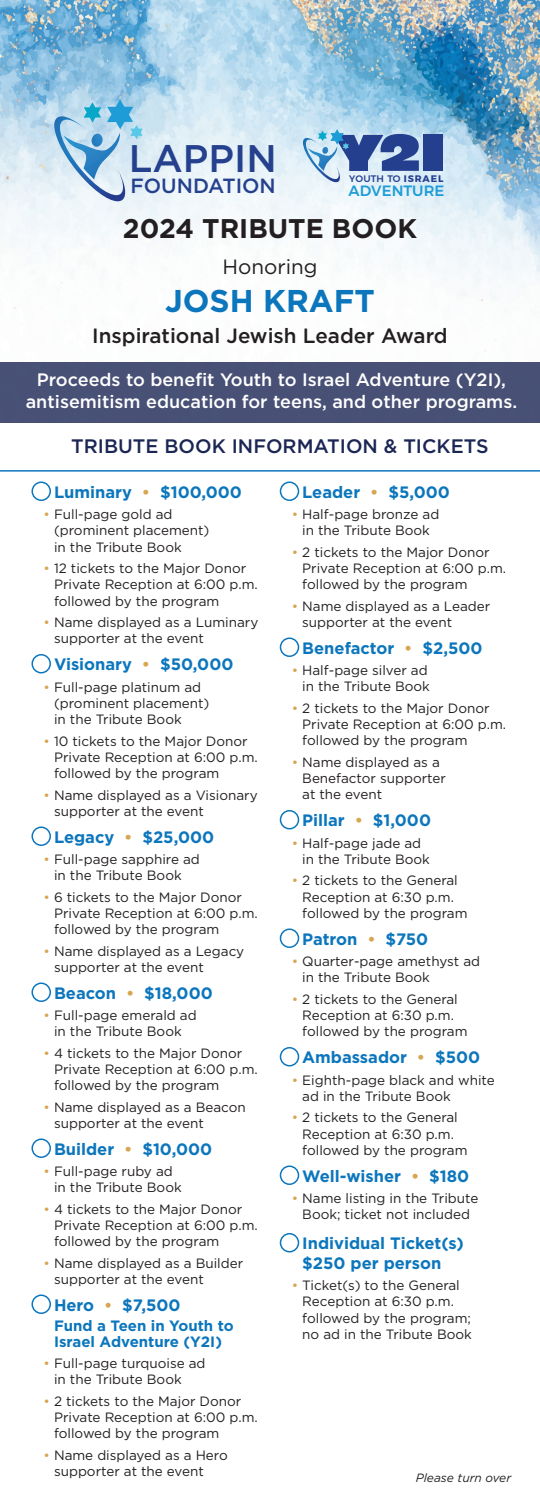
<style>
.page{position:relative;width:540px;height:1512px;background:#fff}
.page>*{position:absolute;margin:0;border:0;box-sizing:border-box;transform-origin:0 0}
.t1{font:500 38.4px "Gotham";color:#25418e}
.t2{font:700 31.5px "Gotham";color:#0c76bd}
.t3{font:700 27px "Gotham";color:#231f20}
.t4{font:500 20.7px "Gotham";color:#231f20}
.t5{font:20.7px "Gotham";color:#231f20}
.t6{font:500 20.55px "Gotham";color:#25418e}
.t7{font:500 19.5px "Gotham";color:#1b2654}
.t8{font:500 18px/22.5px "Gotham";color:#fff;text-align:center}
.t9{font:700 16.5px/19.5px "Gotham";color:#0c76bd}
.t10{font:700 15px/16.5px "Gotham";color:#0c76bd}
.t11{font:500 15px "Montserrat";color:#1d9cd8}
.t12{font:13.5px/16.5px "Gotham";color:#231f20}
.t13{font:italic 12px "Gotham";color:#231f20}
.t14{font:500 9.45px "Montserrat";letter-spacing:.02em;color:#253f8f}
.s1{font-weight:700}
.s2{color:#d8a551}
</style>
<div class="page">
<img style="left:0;top:0;width:540px;height:352px">
<div style="left:0;top:362px;width:540px;height:61px;background:#485175"></div>
<svg style="left:54px;top:99px;width:89px;height:102px;background:#aacfe7"></svg>
<div style="left:423px;top:135px;width:20px;height:36px;background:#253f8f"></div>
<svg style="left:303px;top:129px;width:116px;height:56px;background:#91acd1"></svg>
<hr style="left:0;top:470px;width:540px;height:2px;background:#0c76bd">
<div style="left:32px;top:482px;width:19px;height:19px;border:2px solid #0c76bd;border-radius:50%"></div>
<div style="left:32px;top:654px;width:19px;height:20px;border:2px solid #0c76bd;border-radius:50%"></div>
<div style="left:32px;top:826px;width:19px;height:20px;border:2px solid #0c76bd;border-radius:50%"></div>
<div style="left:32px;top:982px;width:19px;height:20px;border:2px solid #0c76bd;border-radius:50%"></div>
<div style="left:32px;top:1138px;width:19px;height:20px;border:2px solid #0c76bd;border-radius:50%"></div>
<div style="left:32px;top:1294px;width:19px;height:20px;border:2px solid #0c76bd;border-radius:50%"></div>
<div style="left:280px;top:482px;width:19px;height:19px;border:2px solid #0c76bd;border-radius:50%"></div>
<div style="left:280px;top:638px;width:19px;height:19px;border:2px solid #0c76bd;border-radius:50%"></div>
<div style="left:280px;top:810px;width:19px;height:20px;border:2px solid #0c76bd;border-radius:50%"></div>
<div style="left:280px;top:928px;width:19px;height:20px;border:2px solid #0c76bd;border-radius:50%"></div>
<div style="left:280px;top:1047px;width:19px;height:19px;border:2px solid #0c76bd;border-radius:50%"></div>
<div style="left:280px;top:1166px;width:19px;height:19px;border:2px solid #0c76bd;border-radius:50%"></div>
<div style="left:280px;top:1233px;width:19px;height:19px;border:2px solid #0c76bd;border-radius:50%"></div>
<h1 class="t1" style="left:129px;top:133px;width:150px">LAPPIN</h1>
<h3 class="t6" style="left:130px;top:173px;width:147px">FOUNDATION</h3>
<p class="t14" style="left:349px;top:171px;width:96px">YOUTH TO <span class="s1">ISRAEL</span></p>
<p class="t11" style="left:349px;top:178px;width:97px">ADVENTURE</p>
<h3 class="t3" style="left:123px;top:211px;width:296px">2024 TRIBUTE BOOK</h3>
<h3 class="t5" style="left:222px;top:254px;width:97px">Honoring</h3>
<h2 class="t2" style="left:165px;top:280px;width:211px">JOSH KRAFT</h2>
<h3 class="t4" style="left:92px;top:322px;width:357px">Inspirational Jewish Leader Award</h3>
<h3 class="t8" style="left:26px;top:368px;width:493px">Proceeds to benefit Youth to Israel Adventure (Y2I), antisemitism education for teens, and other programs.</h3>
<h3 class="t7" style="left:71px;top:434px;width:419px">TRIBUTE BOOK INFORMATION &amp; TICKETS</h3>
<p class="t9" style="left:54px;top:482px;width:189px">Luminary <span class="s2">•</span> $100,000</p>
<p class="t12" style="left:54px;top:506px;width:157px;text-indent:-11px"><span class="s2">•</span> Full-page gold ad (prominent placement) in the Tribute Book</p>
<p class="t12" style="left:54px;top:560px;width:205px;text-indent:-11px"><span class="s2">•</span> 12 tickets to the Major Donor<br>Private Reception at 6:00 p.m. followed by the program</p>
<p class="t12" style="left:54px;top:614px;width:206px;text-indent:-11px"><span class="s2">•</span> Name displayed as a Luminary supporter at the event</p>
<p class="t9" style="left:54px;top:655px;width:181px">Visionary <span class="s2">•</span> $50,000</p>
<p class="t12" style="left:54px;top:678px;width:157px;text-indent:-11px"><span class="s2">•</span> Full-page platinum ad (prominent placement) in the Tribute Book</p>
<p class="t12" style="left:54px;top:732px;width:205px;text-indent:-11px"><span class="s2">•</span> 10 tickets to the Major Donor<br>Private Reception at 6:00 p.m. followed by the program</p>
<p class="t12" style="left:54px;top:786px;width:205px;text-indent:-11px"><span class="s2">•</span> Name displayed as a Visionary supporter at the event</p>
<p class="t9" style="left:54px;top:827px;width:162px">Legacy <span class="s2">•</span> $25,000</p>
<p class="t12" style="left:44px;top:851px;width:158px;text-align:center"><span class="s2">•</span> Full-page sapphire ad in the Tribute Book</p>
<p class="t12" style="left:54px;top:888px;width:205px;text-indent:-11px"><span class="s2">•</span> 6 tickets to the Major Donor<br>Private Reception at 6:00 p.m. followed by the program</p>
<p class="t12" style="left:54px;top:942px;width:192px;text-indent:-11px"><span class="s2">•</span> Name displayed as a Legacy supporter at the event</p>
<p class="t9" style="left:54px;top:983px;width:160px">Beacon <span class="s2">•</span> $18,000</p>
<p class="t12" style="left:44px;top:1007px;width:155px;text-align:center"><span class="s2">•</span> Full-page emerald ad in the Tribute Book</p>
<p class="t12" style="left:54px;top:1044px;width:205px;text-indent:-11px"><span class="s2">•</span> 4 tickets to the Major Donor<br>Private Reception at 6:00 p.m. followed by the program</p>
<p class="t12" style="left:54px;top:1098px;width:193px;text-indent:-11px"><span class="s2">•</span> Name displayed as a Beacon supporter at the event</p>
<p class="t9" style="left:54px;top:1139px;width:160px">Builder <span class="s2">•</span> $10,000</p>
<p class="t12" style="left:54px;top:1163px;width:129px;text-indent:-11px"><span class="s2">•</span> Full-page ruby ad in the Tribute Book</p>
<p class="t12" style="left:54px;top:1200px;width:205px;text-indent:-11px"><span class="s2">•</span> 4 tickets to the Major Donor<br>Private Reception at 6:00 p.m. followed by the program</p>
<p class="t12" style="left:54px;top:1254px;width:191px;text-indent:-11px"><span class="s2">•</span> Name displayed as a Builder supporter at the event</p>
<p class="t9" style="left:54px;top:1295px;width:128px">Hero <span class="s2">•</span> $7,500</p>
<p class="t10" style="left:54px;top:1317px;width:181px">Fund a Teen in Youth to<br>Israel Adventure (Y2I)</p>
<p class="t12" style="left:54px;top:1355px;width:153px;text-indent:-11px"><span class="s2">•</span> Full-page turquoise ad in the Tribute Book</p>
<p class="t12" style="left:54px;top:1392px;width:205px;text-indent:-11px"><span class="s2">•</span> 2 tickets to the Major Donor<br>Private Reception at 6:00 p.m. followed by the program</p>
<p class="t12" style="left:54px;top:1446px;width:175px;text-indent:-11px"><span class="s2">•</span> Name displayed as a Hero supporter at the event</p>
<p class="t9" style="left:302px;top:482px;width:149px">Leader <span class="s2">•</span> $5,000</p>
<p class="t12" style="left:292px;top:506px;width:149px;text-align:center"><span class="s2">•</span> Half-page bronze ad in the Tribute Book</p>
<p class="t12" style="left:302px;top:543px;width:205px;text-indent:-11px"><span class="s2">•</span> 2 tickets to the Major Donor<br>Private Reception at 6:00 p.m. followed by the program</p>
<p class="t12" style="left:302px;top:597px;width:190px;text-indent:-11px"><span class="s2">•</span> Name displayed as a Leader supporter at the event</p>
<p class="t9" style="left:302px;top:638px;width:182px">Benefactor <span class="s2">•</span> $2,500</p>
<p class="t12" style="left:292px;top:662px;width:140px;text-align:right"><span class="s2">•</span> Half-page silver ad in the Tribute Book</p>
<p class="t12" style="left:302px;top:699px;width:205px;text-indent:-11px"><span class="s2">•</span> 2 tickets to the Major Donor<br>Private Reception at 6:00 p.m. followed by the program</p>
<p class="t12" style="left:302px;top:753px;width:145px;text-indent:-11px"><span class="s2">•</span> Name displayed as a<br>Benefactor supporter at the event</p>
<p class="t9" style="left:302px;top:811px;width:130px">Pillar <span class="s2">•</span> $1,000</p>
<p class="t12" style="left:302px;top:834px;width:129px;text-indent:-11px"><span class="s2">•</span> Half-page jade ad in the Tribute Book</p>
<p class="t12" style="left:302px;top:872px;width:167px;text-indent:-11px"><span class="s2">•</span> 2 tickets to the General<br>Reception at 6:30 p.m. followed by the program</p>
<p class="t9" style="left:302px;top:929px;width:128px">Patron <span class="s2">•</span> $750</p>
<p class="t12" style="left:302px;top:953px;width:179px;text-indent:-11px"><span class="s2">•</span> Quarter-page amethyst ad in the Tribute Book</p>
<p class="t12" style="left:302px;top:990px;width:167px;text-indent:-11px"><span class="s2">•</span> 2 tickets to the General<br>Reception at 6:30 p.m. followed by the program</p>
<p class="t9" style="left:302px;top:1048px;width:179px">Ambassador <span class="s2">•</span> $500</p>
<p class="t12" style="left:302px;top:1071px;width:194px;text-indent:-11px"><span class="s2">•</span> Eighth-page black and white ad in the Tribute Book</p>
<p class="t12" style="left:302px;top:1109px;width:167px;text-indent:-11px"><span class="s2">•</span> 2 tickets to the General<br>Reception at 6:30 p.m. followed by the program</p>
<p class="t9" style="left:302px;top:1166px;width:168px">Well-wisher <span class="s2">•</span> $180</p>
<p class="t12" style="left:292px;top:1190px;width:188px;text-align:center"><span class="s2">•</span> Name listing in the Tribute<br>Book; ticket not included</p>
<p class="t9" style="left:302px;top:1234px;width:163px">Individual Ticket(s) $250 per person</p>
<p class="t12" style="left:302px;top:1277px;width:171px;text-indent:-11px"><span class="s2">•</span> Ticket(s) to the General<br>Reception at 6:30 p.m. followed by the program; no ad in the Tribute Book</p>
<p class="t13" style="left:416px;top:1470px;width:97px">Please turn over</p>
</div>
